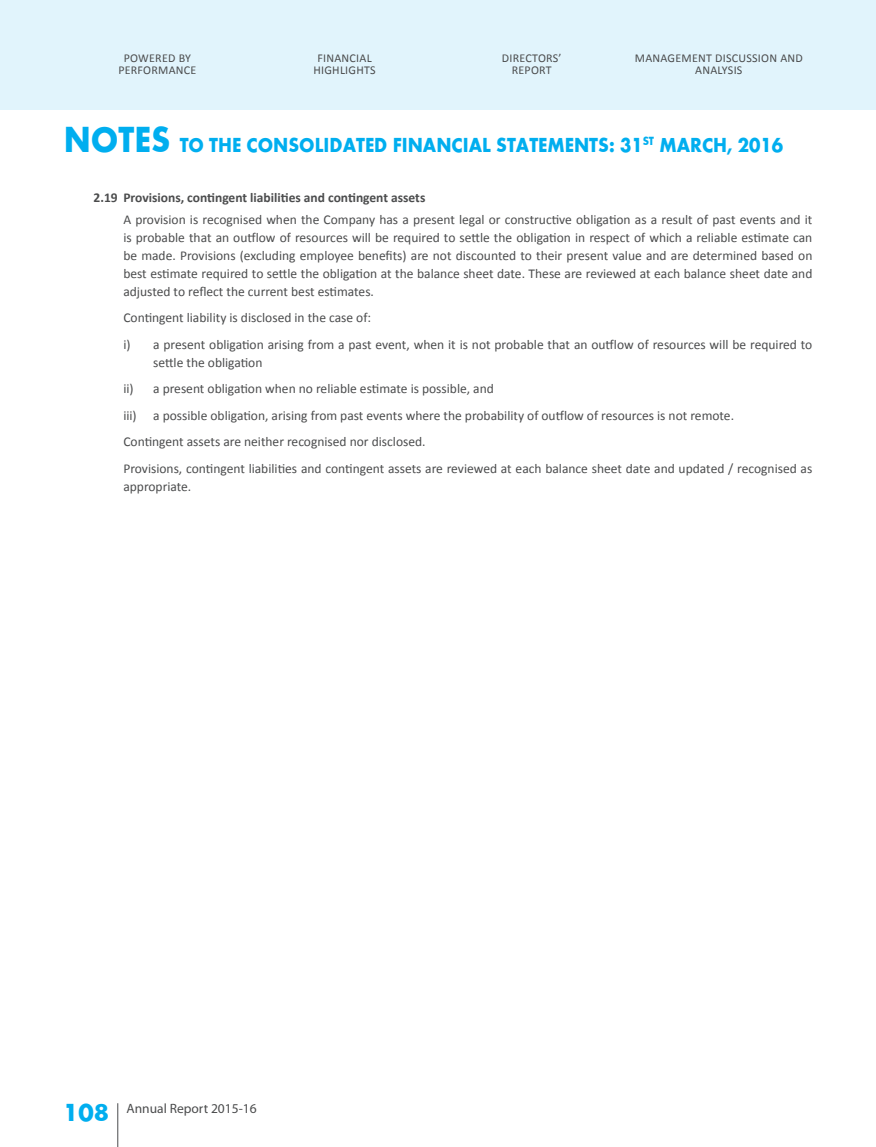
<style>
.page{position:relative;width:876px;height:1147px;background:#fff}
.page>*{position:absolute;margin:0;border:0;box-sizing:border-box;transform-origin:0 0}
.t1{font:700 21px "Belmar";color:#00aeef;scale:.9 1}
.t2{font:13.5px/26.5px "Calibri";color:#4b4c4d}
.t3{font:13.5px "Myriad Pro";color:#4b4c4d}
.t4{font:12px/12px "Calibri";letter-spacing:.02em;color:#4b4c4d;text-align:center}
.s1{font-size:37.5px}
.s2{font-weight:700}
.s3{font-family:"Belmar";font-weight:700;font-size:25.5px;color:#00aeef}
</style>
<div class="page">
<div style="left:0;top:0;width:876px;height:110px;background:#e1f4fc"></div>
<hr style="left:117px;top:1103px;width:1px;height:44px;background:#4b4c4d">
<p class="t4" style="left:313px;top:52px;width:64px;text-align:left;text-indent:43px">IAL<br>HIGHLIGHTS</p>
<p class="t4" style="left:502px;top:52px;width:61px">DIRECTORS’<br>REPORT</p>
<p class="t4" style="left:635px;top:52px;width:7px">MANA</p>
<p class="t4" style="left:695px;top:52px;width:109px;text-align:left;text-indent:-28px">GEM ENT DISCUSSION AN D<br>ANA</p>
<p class="t4" style="left:118px;top:52px;width:78px">POWERED BY<br>Performance</p>
<p class="t4" style="left:317px;top:52px;width:18px">FINANC</p>
<p class="t4" style="left:717px;top:64px;width:26px">LYSIS</p>
<p class="t1" style="left:64px;top:135px;width:800px"><span class="s1">NOTES</span> TO THE CONSOLIDATED FINANCIAL STATEMENTS: 31<sup>ST</sup> MARCH, 2016</p>
<p class="t2" style="left:123px;top:185px;width:690px;line-height:22.2px;text-indent:-30px"><span class="s2">2.19 Provisions, contingent liabilities and contingent assets<br></span>A provision is recognised when the Company has a present legal or constructive obligation as a result of past events and it</p>
<p class="t2" style="left:123px;top:228px;width:690px;line-height:18px;text-align:justify">is probable that an outflow of resources will be required to settle the obligation in respect of which a reliable estimate can be made. Provisions (excluding employee benefits) are not discounted to their present value and are determined based on best estimate required to settle the obligation at the balance sheet date. These are reviewed at each balance sheet date and adjusted to reflect the current best estimates.</p>
<p class="t2" style="left:123px;top:304px;width:690px">Contingent liability is disclosed in the case of:<br>i) a present obligation arising from a past event, when it is not probable that an outflow of resources will be required to</p>
<p class="t2" style="left:123px;top:348px;width:690px;text-indent:30px">settle the obligation<br>ii) a present obligation when no reliable estimate is possible, and<br>iii) a possible obligation, arising from past events where the probability of outflow of resources is not remote.<br>Contingent assets are neither recognised nor disclosed.<br>Provisions, contingent liabilities and contingent assets are reviewed at each balance sheet date and updated / recognised as</p>
<p class="t2" style="left:123px;top:472px;width:69px">appropriate.</p>
<p class="t3" style="left:63px;top:1100px;width:195px"><span class="s3">108</span> Annual Report 2015-16</p>
</div>
